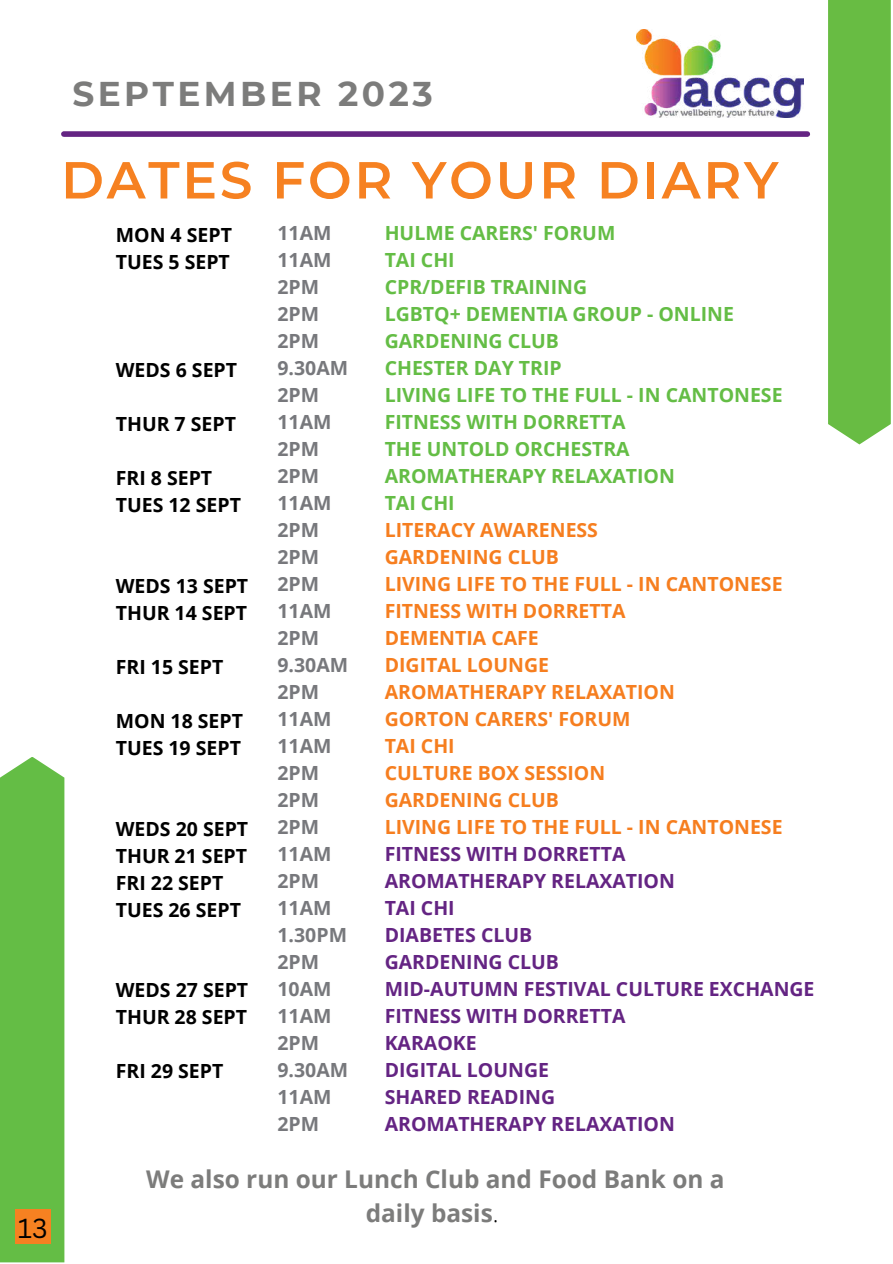
<style>
.page{position:relative;width:893px;height:1264px;background:#fff}
.page>*{position:absolute;margin:0;border:0;box-sizing:border-box;transform-origin:0 0}
.t1{font:600 52.05px "Montserrat";letter-spacing:.05em;color:#f68121}
.t2{font:700 34.35px "Montserrat";letter-spacing:.1em;color:#7c7c7b}
.t3{font:26.7px "Canva Sans";color:#000}
.t4{font:700 24.45px/34px "Open Sans";color:#7c7c7b;text-align:center}
.t5{font:700 19.5px/27px "Open Sans";color:#f67e1f}
.t6{font:700 19.5px/27px "Open Sans";color:#64bd45}
.t7{font:700 19.5px/27px "Open Sans";color:#642483}
.t8{font:700 19.5px/27px "Open Sans";color:#000}
.t9{font:700 19.5px/27px "Open Sans";color:#77787c}
.s1{font-weight:300;color:#000}
</style>
<div class="page">
<div style="left:64px;top:131px;width:743px;height:6px;background:#642483"></div>
<img style="left:636px;top:29px;width:167px;height:88px">
<div style="left:828px;top:0;width:62px;height:444px;background:#68bc43"></div>
<div style="left:0;top:757px;width:64px;height:505px;background:#64bd45"></div>
<div style="left:15px;top:1209px;width:35px;height:34px;background:#f68121"></div>
<h2 class="t2" style="left:72px;top:73px;width:362px">SEPTEMBER 2023</h2>
<h3 class="t3" style="left:18px;top:1209px;width:31px">13</h3>
<h1 class="t1" style="left:61px;top:148px;width:718px">DATES FOR YOUR DIARY</h1>
<p class="t8" style="left:116px;top:221px;width:118px">MON 4 SEPT<br>TUES 5 SEPT</p>
<p class="t8" style="left:116px;top:355px;width:123px">WEDS 6 SEPT</p>
<p class="t8" style="left:116px;top:409px;width:122px">THUR 7 SEPT</p>
<p class="t8" style="left:116px;top:463px;width:127px">FRI 8 SEPT<br>TUES 12 SEPT</p>
<p class="t8" style="left:116px;top:571px;width:134px">WEDS 13 SEPT<br>THUR 14 SEPT</p>
<p class="t8" style="left:116px;top:652px;width:109px">FRI 15 SEPT</p>
<p class="t8" style="left:116px;top:706px;width:129px">MON 18 SEPT<br>TUES 19 SEPT</p>
<p class="t8" style="left:116px;top:814px;width:134px">WEDS 20 SEPT<br>THUR 21 SEPT<br>FRI 22 SEPT<br>TUES 26 SEPT</p>
<p class="t8" style="left:116px;top:976px;width:134px">WEDS 27 SEPT<br>THUR 28 SEPT</p>
<p class="t8" style="left:116px;top:1057px;width:109px">FRI 29 SEPT</p>
<p class="t9" style="left:277px;top:219px;width:72px">11AM<br>11AM<br>2PM<br>2PM<br>2PM<br>9.30AM<br>2PM<br>11AM<br>2PM<br>2PM<br>11AM<br>2PM<br>2PM<br>2PM<br>11AM<br>2PM<br>9.30AM<br>2PM<br>11AM<br>11AM<br>2PM<br>2PM<br>2PM<br>11AM<br>2PM<br>11AM<br>1.30PM<br>2PM<br>10AM<br>11AM<br>2PM<br>9.30AM<br>11AM<br>2PM</p>
<p class="t6" style="left:384px;top:219px;width:399px">HULME CARERS' FORUM<br>TAI CHI<br>CPR/DEFIB TRAINING<br>LGBTQ+ DEMENTIA GROUP - ONLINE<br>GARDENING CLUB<br>CHESTER DAY TRIP<br>LIVING LIFE TO THE FULL - IN CANTONESE<br>FITNESS WITH DORRETTA<br>THE UNTOLD ORCHESTRA<br>AROMATHERAPY RELAXATION<br>TAI CHI</p>
<p class="t5" style="left:384px;top:516px;width:399px">LITERACY AWARENESS<br>GARDENING CLUB<br>LIVING LIFE TO THE FULL - IN CANTONESE<br>FITNESS WITH DORRETTA<br>DEMENTIA CAFE<br>DIGITAL LOUNGE<br>AROMATHERAPY RELAXATION<br>GORTON CARERS' FORUM<br>TAI CHI<br>CULTURE BOX SESSION<br>GARDENING CLUB<br>LIVING LIFE TO THE FULL - IN CANTONESE</p>
<p class="t7" style="left:384px;top:840px;width:431px">FITNESS WITH DORRETTA<br>AROMATHERAPY RELAXATION<br>TAI CHI<br>DIABETES CLUB<br>GARDENING CLUB<br>MID-AUTUMN FESTIVAL CULTURE EXCHANGE<br>FITNESS WITH DORRETTA<br>KARAOKE<br>DIGITAL LOUNGE<br>SHARED READING<br>AROMATHERAPY RELAXATION</p>
<p class="t4" style="left:146px;top:1161px;width:579px">We also run our Lunch Club and Food Bank on a daily basis<span class="s1">.</span></p>
</div>
